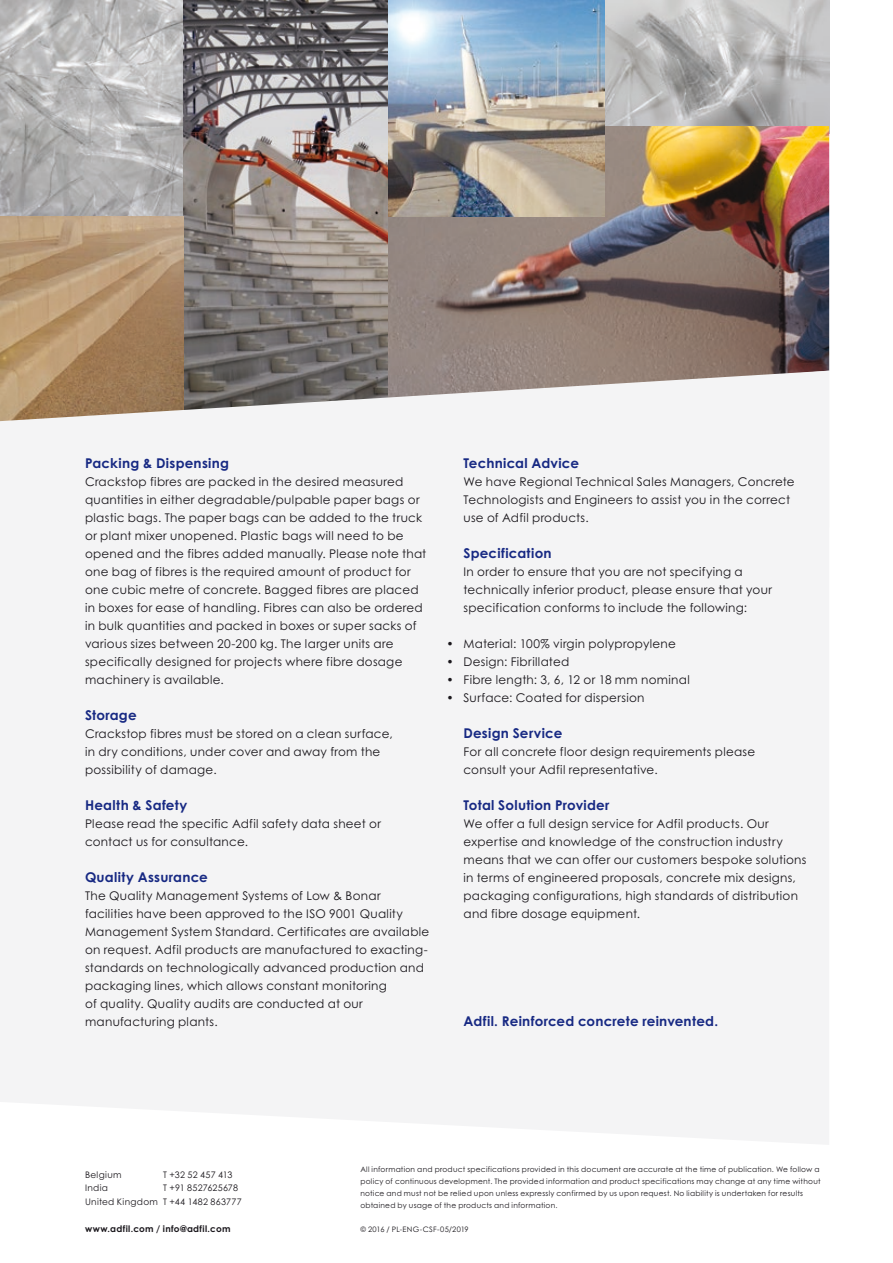
<style>
.page{position:relative;width:893px;height:1263px;background:#fff}
.page>*{position:absolute;margin:0;border:0;box-sizing:border-box;transform-origin:0 0}
.t1{font:700 13.5px "Century Gothic Pro";letter-spacing:.02em;color:#172983}
.t2{font:12px/18px "Century Gothic Pro";letter-spacing:.02em;color:#1a171c}
.t3{font:9px/13.5px "Century Gothic Pro";letter-spacing:.03em;color:#1a171c}
.t4{font:700 9px "Century Gothic Pro";letter-spacing:.045em;color:#1a171c}
.t5{font:7.5px/12px "Century Gothic Pro";letter-spacing:.03em;color:#1a171c}
</style>
<div class="page">
<div style="left:0;top:527px;width:829px;height:617px;background:#f4f4f5"></div>
<img style="left:0;top:0;width:184px;height:216px">
<img style="left:604px;top:0;width:225px;height:126px">
<img style="left:388px;top:126px;width:441px;height:245px">
<img style="left:388px;top:0;width:216px;height:216px">
<img style="left:184px;top:0;width:204px;height:371px">
<img style="left:0;top:216px;width:184px;height:155px">
<svg style="left:0;top:371px;width:829px;height:156px;fill:#f4f4f5"></svg>
<p class="t1" style="left:85px;top:455px;width:146px">Packing &amp; Dispensing</p>
<p class="t2" style="left:85px;top:473px;width:343px">Crackstop fibres are packed in the desired measured quantities in either degradable/pulpable paper bags or plastic bags. The paper bags can be added to the truck or plant mixer unopened. Plastic bags will need to be opened and the fibres added manually. Please note that one bag of fibres is the required amount of product for one cubic metre of concrete. Bagged fibres are placed in boxes for ease of handling. Fibres can also be ordered in bulk quantities and packed in boxes or super sacks of various sizes between 20-200 kg. The larger units are specifically designed for projects where fibre dosage machinery is available.</p>
<p class="t1" style="left:85px;top:707px;width:53px">Storage</p>
<p class="t2" style="left:85px;top:725px;width:309px">Crackstop fibres must be stored on a clean surface, in dry conditions, under cover and away from the possibility of damage.</p>
<p class="t1" style="left:85px;top:797px;width:104px">Health &amp; Safety</p>
<p class="t2" style="left:85px;top:815px;width:297px">Please read the specific Adfil safety data sheet or contact us for consultance.</p>
<p class="t1" style="left:85px;top:869px;width:124px">Quality Assurance</p>
<p class="t2" style="left:85px;top:887px;width:346px">The Quality Management Systems of Low &amp; Bonar facilities have been approved to the ISO 9001 Quality Management System Standard. Certificates are available on request. Adfil products are manufactured to exacting&shy;standards on technologically advanced production and packaging lines, which allows constant monitoring<br>of quality. Quality audits are conducted at our manufacturing plants.</p>
<p class="t1" style="left:463px;top:455px;width:117px">Technical Advice</p>
<p class="t2" style="left:463px;top:473px;width:333px">We have Regional Technical Sales Managers, Concrete<br>Technologists and Engineers to assist you in the correct use of Adfil products.</p>
<p class="t1" style="left:463px;top:545px;width:90px">Specification</p>
<p class="t2" style="left:463px;top:563px;width:310px">In order to ensure that you are not specifying a technically inferior product, please ensure that your specification conforms to include the following:</p>
<p class="t2" style="left:446px;top:635px;width:231px">• Material: 100% virgin polypropylene</p>
<p class="t2" style="left:446px;top:653px;width:124px">• Design: Fibrillated</p>
<p class="t2" style="left:446px;top:671px;width:245px">• Fibre length: 3, 6, 12 or 18 mm nominal</p>
<p class="t2" style="left:446px;top:689px;width:199px">• Surface: Coated for dispersion</p>
<p class="t1" style="left:463px;top:725px;width:100px">Design Service</p>
<p class="t2" style="left:463px;top:743px;width:293px">For all concrete floor design requirements please consult your Adfil representative.</p>
<p class="t1" style="left:463px;top:797px;width:148px">Total Solution Provider</p>
<p class="t2" style="left:463px;top:815px;width:344px">We offer a full design service for Adfil products. Our expertise and knowledge of the construction industry means that we can offer our customers bespoke solutions in terms of engineered proposals, concrete mix designs, packaging configurations, high standards of distribution and fibre dosage equipment.</p>
<p class="t1" style="left:463px;top:1013px;width:256px">Adfil. Reinforced concrete reinvented.</p>
<p class="t3" style="left:85px;top:1167px;width:38px">Belgium</p>
<p class="t3" style="left:163px;top:1167px;width:71px">T +32 52 457 413</p>
<p class="t3" style="left:85px;top:1181px;width:24px">India</p>
<p class="t3" style="left:85px;top:1181px;width:158px;text-indent:78px">T +91 8527625678<br>United Kingdom T +44 1482 863777</p>
<p class="t4" style="left:85px;top:1223px;width:147px">www.adfil.com / info@adfil.com</p>
<p class="t5" style="left:360px;top:1163px;width:462px">All information and product specifications provided in this document are accurate at the time of publication. We follow a policy of continuous development. The provided information and product specifications may change at any time without notice and must not be relied upon unless expressly confirmed by us upon request. No liability is undertaken for results obtained by usage of the products and information.</p>
<p class="t5" style="left:360px;top:1223px;width:110px">© 2016 / PL-ENG-CSF-05/2019</p>
</div>
